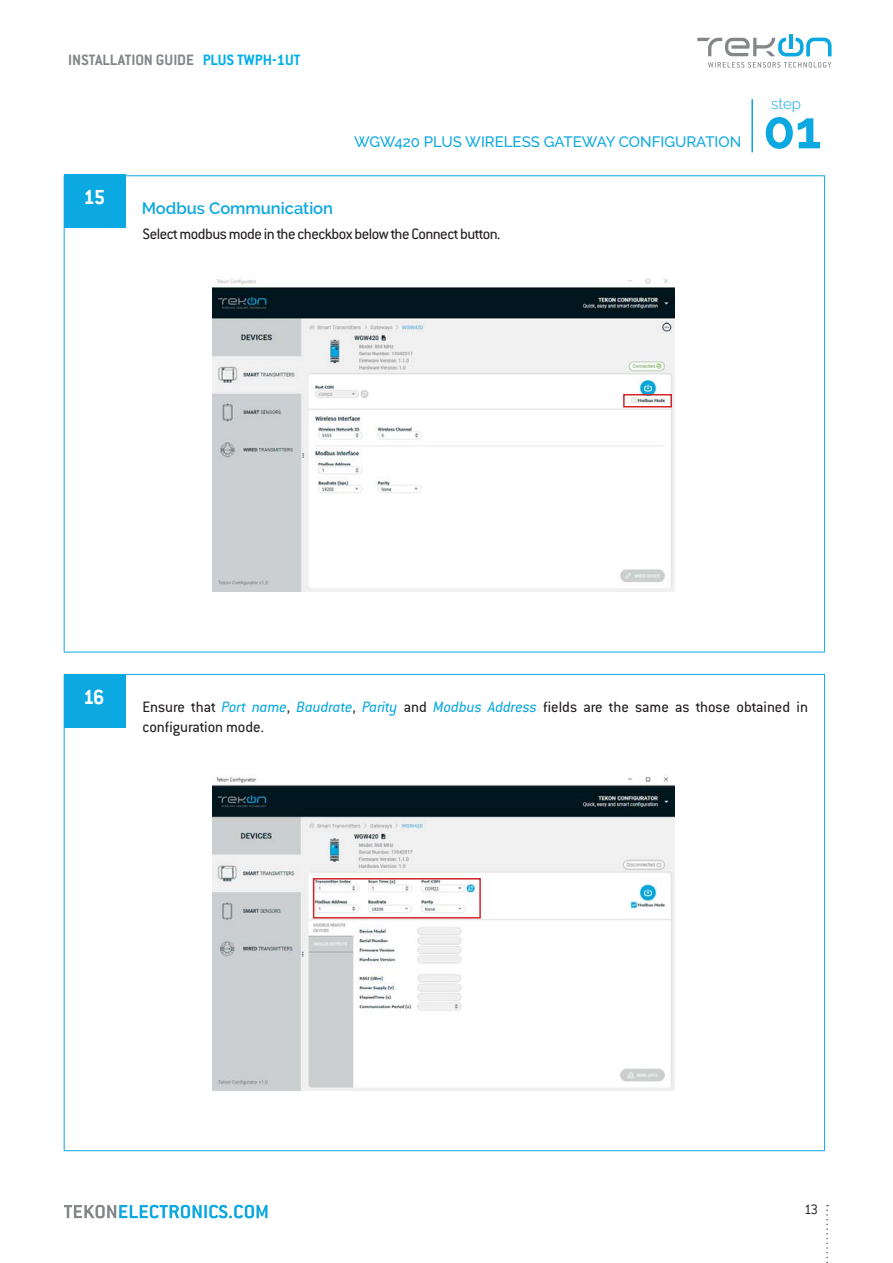
<style>
.page{position:relative;width:893px;height:1263px;background:#fff}
.page>*{position:absolute;margin:0;border:0;box-sizing:border-box;transform-origin:0 0}
.t1{font:700 52.5px "Raleway";color:#0ba8e1}
.t2{font:700 22.5px "Conduit ITC";color:#fff}
.textos{font:16.5px/19.8px "Conduit ITC Pro";color:#231f20}
.textos-2{font:16.5px "Conduit ITC Pro";letter-spacing:-.03em;color:#231f20}
.t3{font:700 16.5px "Conduit ITC Pro";color:#838788}
.textos-3{font:600 16.5px "Raleway";color:#0ba8e1}
.t4{font:500 15px "Raleway";color:#0ba8e1}
.t5{font:300 15px "Raleway";color:#0ba8e1}
.t6{font:300 15px "Conduit ITC";color:#231f20}
.s1{color:#00afea}
.s2{font-style:italic;color:#0ba8e1}
.s3{font-family:"Conduit ITC";font-weight:300}
</style>
<div class="page">
<hr style="left:751px;top:99px;width:2px;height:53px;background:#0ba8e1">
<svg style="left:64px;top:1205px;width:203px;height:13px"></svg>
<svg style="left:826px;top:1205px;width:2px;height:58px"></svg>
<svg style="left:697px;top:34px;width:134px;height:22px"></svg>
<svg style="left:708px;top:62px;width:123px;height:6px"></svg>
<hr style="left:64px;top:175px;width:761px;height:1px;background:#0ba8e1">
<hr style="left:64px;top:176px;width:1px;height:476px;background:#0ba8e1">
<hr style="left:824px;top:176px;width:1px;height:476px;background:#0ba8e1">
<hr style="left:64px;top:652px;width:761px;height:1px;background:#0ba8e1">
<hr style="left:64px;top:674px;width:761px;height:1px;background:#0ba8e1">
<hr style="left:64px;top:675px;width:1px;height:475px;background:#0ba8e1">
<hr style="left:824px;top:675px;width:1px;height:475px;background:#0ba8e1">
<hr style="left:64px;top:1150px;width:761px;height:1px;background:#0ba8e1">
<div style="left:64px;top:674px;width:62px;height:53px;background:#0ba8e1"></div>
<div style="left:64px;top:174px;width:62px;height:53px;background:#0ba8e1"></div>
<img style="left:213px;top:278px;width:462px;height:314px">
<div style="left:623px;top:394px;width:49px;height:13px;border:2px solid #d1232a"></div>
<img style="left:213px;top:776px;width:462px;height:314px">
<div style="left:313px;top:878px;width:168px;height:40px;border:2px solid #d1232a"></div>
<p class="t3" style="left:68px;top:51px;width:234px">INSTALLATION GUIDE <span class="s1">PLUS TWPH-1UT</span></p>
<p class="t2" style="left:83px;top:184px;width:23px">15</p>
<p class="textos-3" style="left:142px;top:199px;width:193px">Modbus Communication</p>
<p class="t4" style="left:354px;top:133px;width:389px">WGW420 PLUS WIRELESS GATEWAY CONFIGURATION</p>
<p class="textos-2" style="left:142px;top:225px;width:359px">Select modbus mode in the checkbox below the Connect button.</p>
<p class="t5" style="left:771px;top:95px;width:31px">step</p>
<h1 class="t1" style="left:763px;top:100px;width:60px">01</h1>
<p class="t2" style="left:83px;top:684px;width:23px">16</p>
<p class="textos" style="left:142px;top:697px;width:667px">Ensure that <span class="s2">Port name</span><span class="s3">,</span> <span class="s2">Baudrate</span><span class="s3">,</span> <span class="s2">Parity</span> and <span class="s2">Modbus Address</span> fields are the same as those obtained in configuration mode.</p>
<p class="t6" style="left:804px;top:1201px;width:15px">13</p>
</div>
